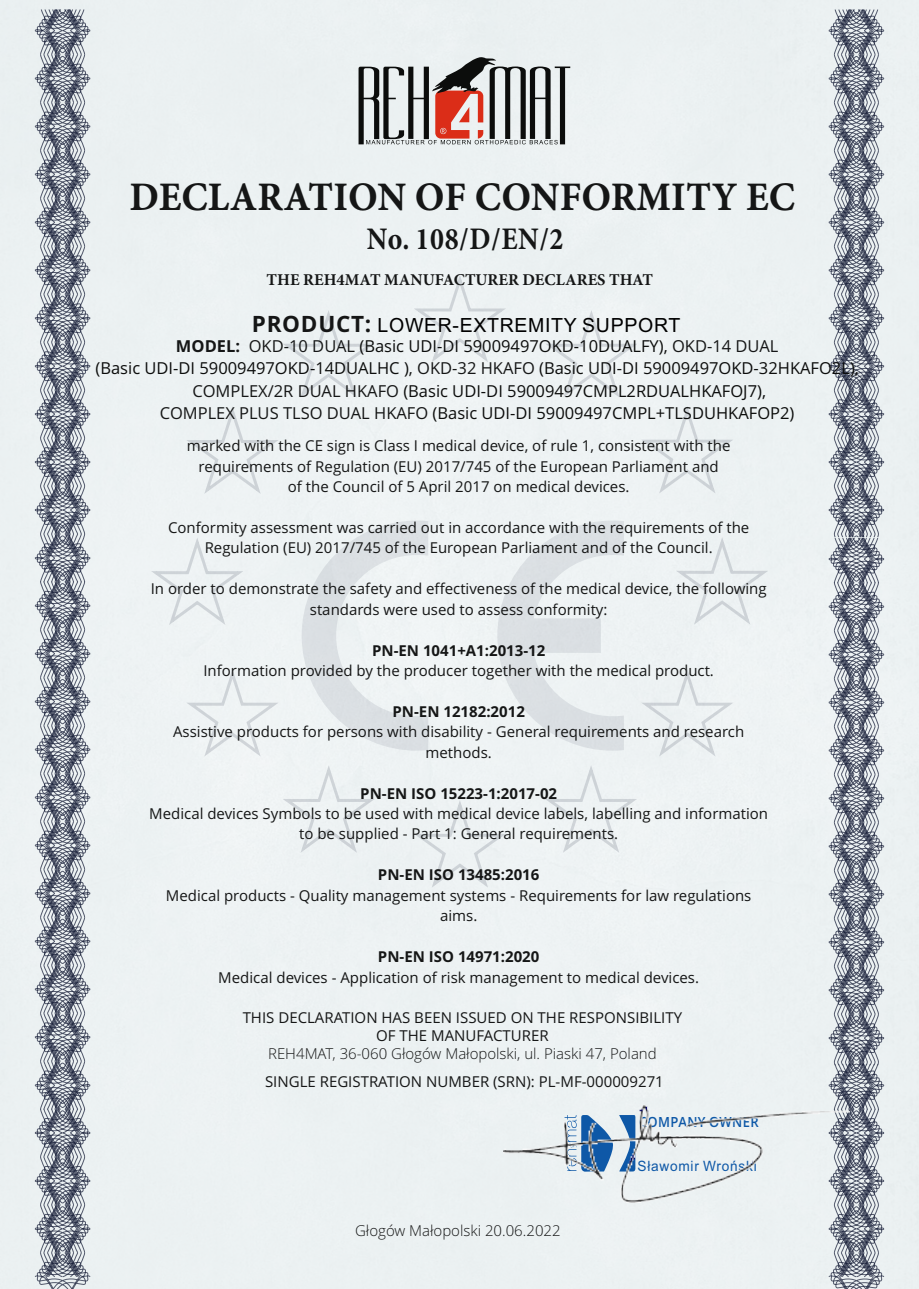
<style>
.page{position:relative;width:919px;height:1289px;background:#fff}
.page>*{position:absolute;margin:0;border:0;box-sizing:border-box;transform-origin:0 0}
.t1{font:40.5px "Minion Pro Bold Capt";color:#151616;scale:.95 1}
.t2{font:700 31.35px "Minion Pro";letter-spacing:.025em;color:#151616;scale:.89 1}
.t3{font:19.5px "Arial";letter-spacing:.035em;color:#000}
.t4{font:16.5px/22.5px "Open Sans";color:#0c0d0c;text-align:center}
.t5{font:700 16.5px "Minion Pro";color:#151616}
.t6{font:15px/20.4px "Open Sans";color:#151616;text-align:center}
.t7{font:700 15px "Open Sans";color:#151616}
.t8{font:300 15px "Open Sans";color:#151616}
.t9{font:14.25px "Arial";letter-spacing:.055em;color:#0e58a7;scale:.96 1}
.t10{font:600 13.95px "Open Sans";letter-spacing:.035em;color:#0e58a7;scale:.93 1}
.s1{font-family:"Open Sans";font-weight:700;font-size:22.5px;color:#151616}
.s2{font-weight:700;color:#151616}
.s3{color:#151616}
</style>
<div class="page">
<svg style="left:409px;top:275px;width:101px;height:91px"></svg>
<svg style="left:278px;top:305px;width:101px;height:96px;background:#e9eef0"></svg>
<svg style="left:182px;top:407px;width:101px;height:91px;background:#e9eef0"></svg>
<svg style="left:151px;top:520px;width:616px;height:367px"></svg>
<div style="left:540px;top:311px;width:198px;height:186px;background:#edf2f3"></div>
<svg style="left:358px;top:57px;width:212px;height:87px;background:#a49a98"></svg>
<svg style="left:35px;top:9px;width:55px;height:1279px;background:#9da3ae"></svg>
<svg style="left:828px;top:9px;width:56px;height:1279px;background:#9fa5af"></svg>
<img style="left:503px;top:1105px;width:346px;height:97px">
<h1 class="t1" style="left:129px;top:180px;width:702px">DECLARATION OF CONFORMITY EC</h1>
<h2 class="t2" style="left:367px;top:226px;width:222px">No. 108/D/EN/2</h2>
<p class="t5" style="left:266px;top:273px;width:388px">THE REH4MAT MANUFACTURER DECLARES THAT</p>
<h3 class="t3" style="left:252px;top:317px;width:430px"><span class="s1">PRODUCT:</span> LOWER-EXTREMITY SUPPORT</h3>
<p class="t4" style="left:96px;top:336px;width:764px"><span class="s2">MODEL:</span> <span class="s3">OKD-10 DUAL</span> (Basic UDI-DI 59009497OKD-10DUALFY), <span class="s3">OKD-14 DUAL<br></span>(Basic UDI-DI 59009497OKD-14DUALHC )<span class="s3">, OKD-32 HKAFO</span> (Basic UDI-DI 59009497OKD-32HKAFO2L)<span class="s3">, COMPLEX/2R DUAL HKAFO</span> (Basic UDI-DI 59009497CMPL2RDUALHKAFOJ7),<br><span class="s3">COMPLEX PLUS TLSO DUAL HKAFO</span> (Basic UDI-DI 59009497CMPL+TLSDUHKAFOP2)</p>
<p class="t6" style="left:187px;top:437px;width:545px">marked with the CE sign is Class I medical device, of rule 1, consistent with the requirements of Regulation (EU) 2017/745 of the European Parliament and<br>of the Council of 5 April 2017 on medical devices.</p>
<p class="t6" style="left:168px;top:518px;width:583px">Conformity assessment was carried out in accordance with the requirements of the<br>Regulation (EU) 2017/745 of the European Parliament and of the Council.</p>
<p class="t6" style="left:151px;top:580px;width:617px">In order to demonstrate the safety and effectiveness of the medical device, the following standards were used to assess conformity:</p>
<p class="t7" style="left:372px;top:644px;width:175px">PN-EN 1041+A1:2013-12</p>
<p class="t6" style="left:203px;top:661px;width:512px">Information provided by the producer together with the medical product.</p>
<p class="t7" style="left:392px;top:705px;width:134px">PN-EN 12182:2012</p>
<p class="t6" style="left:173px;top:723px;width:572px">Assistive products for persons with disability - General requirements and research methods.</p>
<p class="t7" style="left:360px;top:787px;width:198px">PN-EN ISO 15223-1:2017-02</p>
<p class="t6" style="left:149px;top:804px;width:620px">Medical devices Symbols to be used with medical device labels, labelling and information to be supplied - Part 1: General requirements.</p>
<p class="t7" style="left:378px;top:868px;width:163px">PN-EN ISO 13485:2016</p>
<p class="t6" style="left:166px;top:886px;width:587px">Medical products - Quality management systems - Requirements for law regulations aims.</p>
<p class="t7" style="left:378px;top:950px;width:163px">PN-EN ISO 14971:2020</p>
<p class="t6" style="left:218px;top:968px;width:482px">Medical devices - Application of risk management to medical devices.</p>
<p class="t6" style="left:243px;top:1009px;width:441px;line-height:18px">THIS DECLARATION HAS BEEN ISSUED ON THE RESPONSIBILITY<br>OF THE MANUFACTURER</p>
<p class="t8" style="left:268px;top:1047px;width:390px">REH4MAT, 36-060 Głogów Małopolski, ul. Piaski 47, Poland</p>
<p class="t6" style="left:265px;top:1072px;width:400px">SINGLE REGISTRATION NUMBER (SRN): PL-MF-000009271</p>
<p class="t8" style="left:355px;top:1224px;width:207px">Głogów Małopolski 20.06.2022</p>
<p class="t10" style="left:639px;top:1116px;width:130px">COMPANY OWNER</p>
<p class="t9" style="left:637px;top:1160px;width:126px">Sławomir Wroński</p>
</div>
